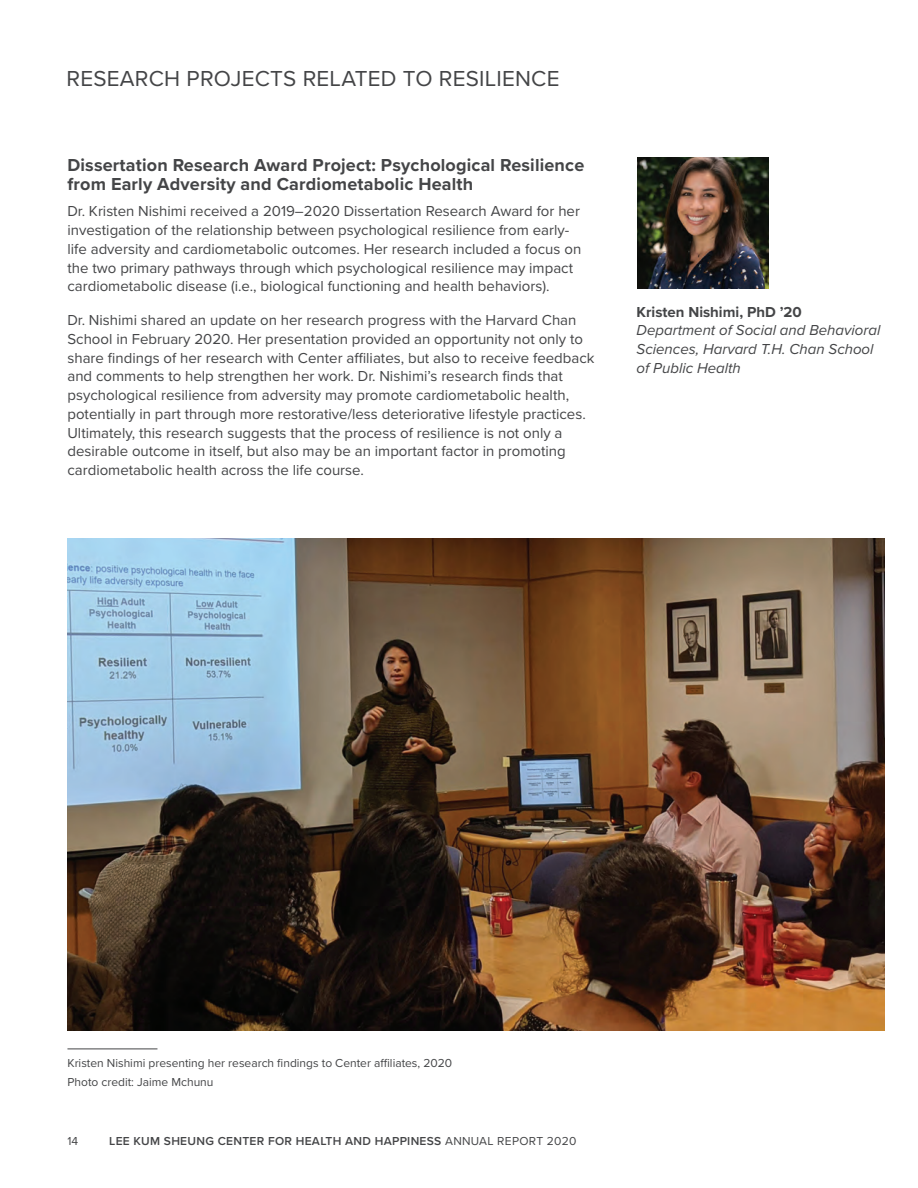
<style>
.page{position:relative;width:918px;height:1188px;background:#fff}
.page>*{position:absolute;margin:0;border:0;box-sizing:border-box;transform-origin:0 0}
.t1{font:22.5px "Proxima Nova";letter-spacing:.01em;color:#444547}
.t2{font:700 18px/18.8px "Proxima Nova";letter-spacing:.01em;color:#444547}
.t3{font:15px/18.8px "Proxima Nova";color:#444547}
.t4{font:italic 15px/18.8px "Proxima Nova";color:#444547}
.t5{font:700 15px "Proxima Nova";color:#444547}
.t6{font:12px/18.8px "Proxima Nova";color:#444547}
.t7{font:600 12px "Proxima Nova";letter-spacing:.025em;color:#444547}
.s1{font-weight:400}
</style>
<div class="page">
<img style="left:67px;top:539px;width:817px;height:491px">
<img style="left:637px;top:157px;width:132px;height:131px">
<hr style="left:67px;top:1048px;width:90px;height:1px;background:#444547">
<h1 class="t1" style="left:67px;top:62px;width:494px">RESEARCH PROJECTS RELATED TO RESILIENCE</h1>
<p class="t2" style="left:67px;top:156px;width:518px">Dissertation Research Award Project: Psychological Resilience from Early Adversity and Cardiometabolic Health</p>
<p class="t3" style="left:67px;top:201px;width:515px">Dr. Kristen Nishimi received a 2019–2020 Dissertation Research Award for her investigation of the relationship between psychological resilience from early&shy;life adversity and cardiometabolic outcomes. Her research included a focus on the two primary pathways through which psychological resilience may impact cardiometabolic disease (i.e., biological functioning and health behaviors).</p>
<p class="t3" style="left:67px;top:310px;width:529px">Dr. Nishimi shared an update on her research progress with the Harvard Chan School in February 2020. Her presentation provided an opportunity not only to share findings of her research with Center affiliates, but also to receive feedback and comments to help strengthen her work. Dr. Nishimi’s research finds that psychological resilience from adversity may promote cardiometabolic health, potentially in part through more restorative/less deteriorative lifestyle practices.<br>Ultimately, this research suggests that the process of resilience is not only a desirable outcome in itself, but also may be an important factor in promoting cardiometabolic health across the life course.</p>
<p class="t5" style="left:637px;top:300px;width:167px">Kristen Nishimi, PhD ’20</p>
<p class="t4" style="left:637px;top:320px;width:245px">Department of Social and Behavioral<br>Sciences, Harvard T.H. Chan School of Public Health</p>
<p class="t6" style="left:67px;top:1053px;width:386px">Kristen Nishimi presenting her research findings to Center affiliates, 2020<br>Photo credit: Jaime Mchunu</p>
<p class="t6" style="left:67px;top:1131px;width:12px">14</p>
<p class="t7" style="left:109px;top:1132px;width:469px">LEE KUM SHEUNG CENTER FOR HEALTH AND HAPPINESS <span class="s1">ANNUAL REPORT 2020</span></p>
</div>
